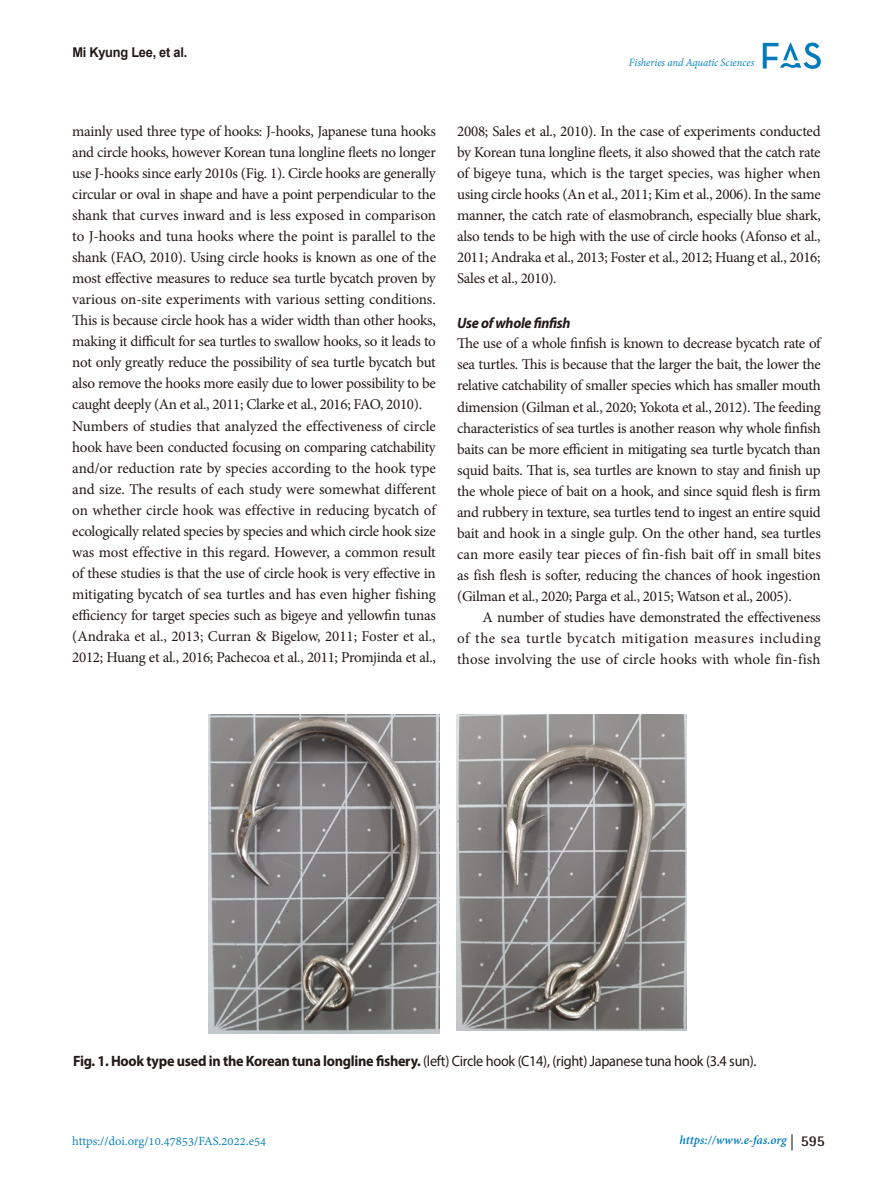
<style>
.page{position:relative;width:893px;height:1191px;background:#fff}
.page>*{position:absolute;margin:0;border:0;box-sizing:border-box;transform-origin:0 0}
.표준{font:15px/21px "Minion Pro";letter-spacing:-.02em;color:#231916;text-align:justify}
.table_title{font:15px "Myriad Pro";letter-spacing:-.02em;color:#231916;scale:.95 1}
.heading_3rd{font:italic 700 15px "Myriad Pro";letter-spacing:-.02em;color:#231916;scale:.95 1}
.t1{font:13.5px "Adobe Devanagari";color:#007cbc}
.t2{font:italic 700 13.5px "Adobe Devanagari";color:#007cbc}
.t3{font:700 13.5px "Arial";letter-spacing:-.02em;color:#231916;scale:.95 1}
.t4{font:italic 12px "Adobe Devanagari";letter-spacing:-.005em;color:#007cbc;scale:.95 1}
.s1{font-weight:700}
.s2{font-family:"Helvetica Neue LT Pro";font-weight:400;font-style:normal;font-size:16.05px;color:#231916}
.s3{font-family:"Rotis Semi Sans Std";font-style:normal;font-size:15px;color:#231916}
</style>
<div class="page">
<svg style="left:763px;top:43px;width:58px;height:26px"></svg>
<img style="left:208px;top:714px;width:231px;height:319px">
<img style="left:457px;top:714px;width:229px;height:316px">
<p class="t3" style="left:72px;top:42px;width:122px">Mi Kyung Lee, et al.</p>
<p class="t4" style="left:629px;top:56px;width:133px">Fisheries and Aquatic Sciences</p>
<p class="표준" style="left:72px;top:121px;width:365px">mainly used three type of hooks: J-hooks, Japanese tuna hooks and circle hooks, however Korean tuna longline fleets no longer use J-hooks since early 2010s (Fig. 1). Circle hooks are generally circular or oval in shape and have a point perpendicular to the shank that curves inward and is less exposed in comparison to J-hooks and tuna hooks where the point is parallel to the shank (FAO, 2010). Using circle hooks is known as one of the most effective measures to reduce sea turtle bycatch proven by various on-site experiments with various setting conditions.<br>This is because circle hook has a wider width than other hooks, making it difficult for sea turtles to swallow hooks, so it leads to not only greatly reduce the possibility of sea turtle bycatch but also remove the hooks more easily due to lower possibility to be caught deeply (An et al., 2011; Clarke et al., 2016; FAO, 2010).</p>
<p class="표준" style="left:72px;top:415px;width:365px">Numbers of studies that analyzed the effectiveness of circle hook have been conducted focusing on comparing catchability and/or reduction rate by species according to the hook type and size. The results of each study were somewhat different on whether circle hook was effective in reducing bycatch of ecologically related species by species and which circle hook size was most effective in this regard. However, a common result of these studies is that the use of circle hook is very effective in mitigating bycatch of sea turtles and has even higher fishing efficiency for target species such as bigeye and yellowfin tunas (Andraka et al., 2013; Curran &amp; Bigelow, 2011; Foster et al., 2012; Huang et al., 2016; Pachecoa et al., 2011; Promjinda et al.,</p>
<p class="표준" style="left:457px;top:121px;width:365px">2008; Sales et al., 2010). In the case of experiments conducted by Korean tuna longline fleets, it also showed that the catch rate of bigeye tuna, which is the target species, was higher when using circle hooks (An et al., 2011; Kim et al., 2006). In the same manner, the catch rate of elasmobranch, especially blue shark, also tends to be high with the use of circle hooks (Afonso et al., 2011; Andraka et al., 2013; Foster et al., 2012; Huang et al., 2016; Sales et al., 2010).</p>
<p class="heading_3rd" style="left:457px;top:313px;width:121px">Use of whole finfish</p>
<p class="표준" style="left:457px;top:333px;width:365px">The use of a whole finfish is known to decrease bycatch rate of sea turtles. This is because that the larger the bait, the lower the relative catchability of smaller species which has smaller mouth dimension (Gilman et al., 2020; Yokota et al., 2012). The feeding characteristics of sea turtles is another reason why whole finfish baits can be more efficient in mitigating sea turtle bycatch than squid baits. That is, sea turtles are known to stay and finish up the whole piece of bait on a hook, and since squid flesh is firm and rubbery in texture, sea turtles tend to ingest an entire squid bait and hook in a single gulp. On the other hand, sea turtles can more easily tear pieces of fin-fish bait off in small bites as fish flesh is softer, reducing the chances of hook ingestion (Gilman et al., 2020; Parga et al., 2015; Watson et al., 2005).</p>
<p class="표준" style="left:457px;top:606px;width:365px;text-indent:26px">A number of studies have demonstrated the effectiveness of the sea turtle bycatch mitigation measures including those involving the use of circle hooks with whole fin-fish</p>
<p class="table_title" style="left:73px;top:1051px;width:721px"><span class="s1">Fig. 1. Hook type used in the Korean tuna longline fishery.</span> (left) Circle hook (C14), (right) Japanese tuna hook (3.4 sun).</p>
<p class="t1" style="left:72px;top:1133px;width:196px">https://doi.org/10.47853/FAS.2022.e54</p>
<p class="t2" style="left:680px;top:1132px;width:147px">https://www.e-fas.org <span class="s2">|</span> <span class="s3">595</span></p>
</div>
